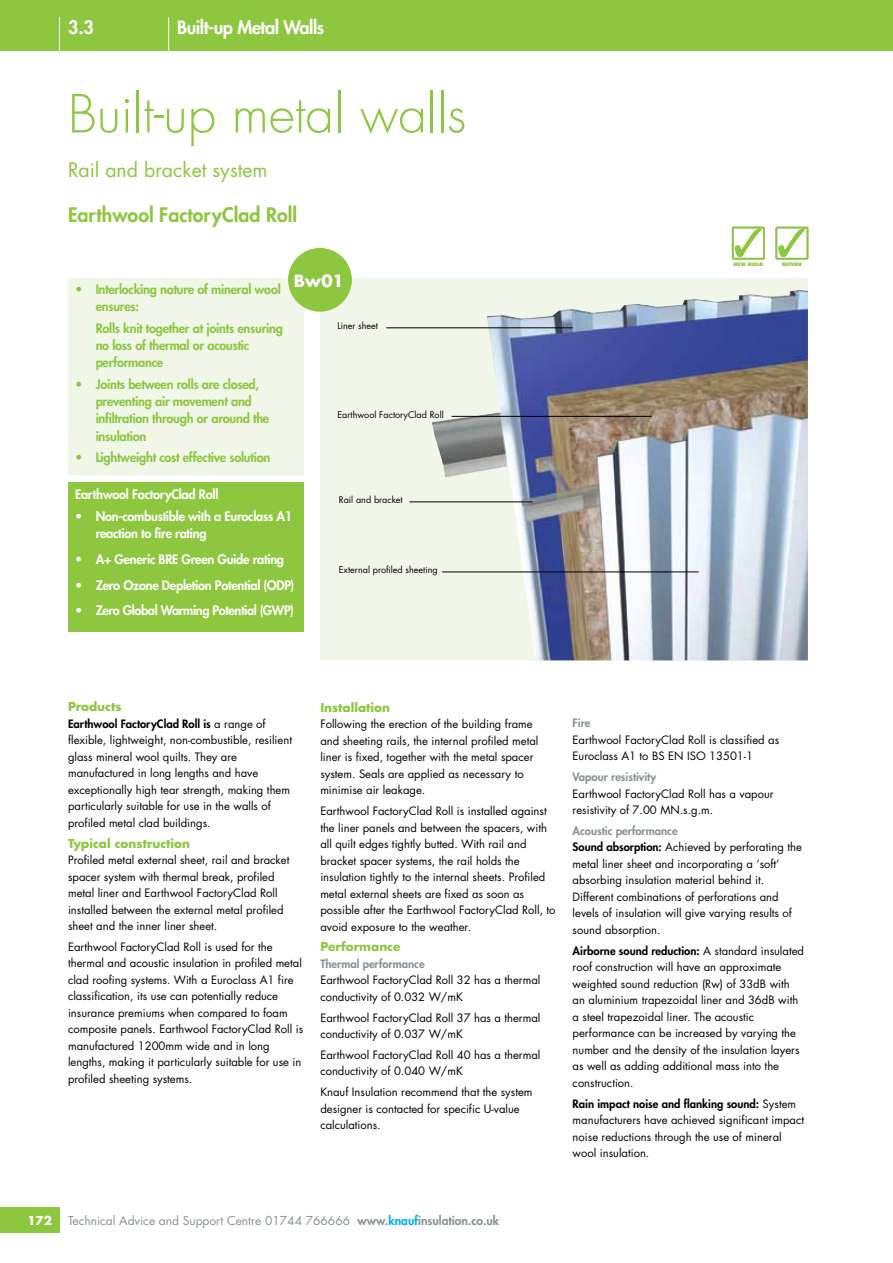
<style>
.page{position:relative;width:893px;height:1263px;background:#fff}
.page>*{position:absolute;margin:0;border:0;box-sizing:border-box;transform-origin:0 0}
.t1{font:300 51px "Futura LT";color:#8dc63f}
.t2{font:800 19.5px "Futura LT";color:#8dc63f}
.t3{font:19.5px "Futura LT";color:#8dc63f}
.t4{font:800 18px "Futura LT";letter-spacing:-.025em;color:#fff}
.t5{font:700 16.5px "Futura LT";color:#fff}
.t6{font:800 12.75px/17.2px "Futura LT";letter-spacing:-.02em;color:#8dc63f}
.t7{font:800 12.75px/17.2px "Futura LT";letter-spacing:-.02em;color:#fff}
.t8{font:12px "Futura LT";color:#869197}
.t9{font:700 12px "Futura LT";color:#8dc63f}
.t10{font:700 12px "Futura LT";color:#fff}
.t11{font:11.25px/16.5px "Futura LT";color:#000}
.t12{font:800 11.25px "Futura LT";color:#869197}
.t13{font:9px "Futura LT";color:#000}
.t14{font:800 4.65px "Futura LT";color:#8dc63f}
.s1{font-weight:800}
.s2{font-weight:800;color:#869197}
.s3{font-weight:800;color:#00aeef}
</style>
<div class="page">
<div style="left:0;top:1208px;width:60px;height:25px;background:#8dc63f"></div>
<div style="left:0;top:0;width:893px;height:51px;background:#8dc63f"></div>
<hr style="left:168px;top:17px;width:1px;height:34px;background:#fff">
<hr style="left:59px;top:17px;width:1px;height:34px;background:#fff">
<div style="left:68px;top:481px;width:236px;height:150px;background:#8dc63f"></div>
<div style="left:68px;top:278px;width:236px;height:197px;background:#f0f7e8"></div>
<svg style="left:320px;top:278px;width:488px;height:382px;background:#d6ddd8"></svg>
<img style="left:432px;top:290px;width:365px;height:269px">
<hr style="left:442px;top:572px;width:257px;height:1px;background:#000">
<hr style="left:386px;top:328px;width:187px;height:1px;background:#000">
<hr style="left:452px;top:416px;width:199px;height:1px;background:#000">
<div style="left:288px;top:248px;width:64px;height:64px;background:#8dc63f;border-radius:50%"></div>
<hr style="left:409px;top:502px;width:123px;height:1px;background:#000">
<div style="left:732px;top:227px;width:33px;height:33px;border:2px solid #8dc63f"></div>
<svg style="left:735px;top:229px;width:27px;height:28px"></svg>
<div style="left:775px;top:227px;width:33px;height:33px;border:2px solid #8dc63f"></div>
<svg style="left:778px;top:229px;width:27px;height:28px"></svg>
<h3 class="t4" style="left:68px;top:15px;width:28px">3.3</h3>
<h3 class="t4" style="left:177px;top:15px;width:149px">Built-up Metal Walls</h3>
<h1 class="t1" style="left:68px;top:83px;width:400px">Built-up metal walls</h1>
<h2 class="t3" style="left:68px;top:158px;width:201px">Rail and bracket system</h2>
<h2 class="t2" style="left:68px;top:202px;width:230px">Earthwool FactoryClad Roll</h2>
<h3 class="t5" style="left:294px;top:270px;width:52px">Bw01</h3>
<p class="t6" style="left:96px;top:281px;width:187px;text-indent:-21px">• Interlocking nature of mineral wool ensures:</p>
<p class="t6" style="left:96px;top:319px;width:189px">Rolls knit together at joints ensuring no loss of thermal or acoustic performance</p>
<p class="t6" style="left:96px;top:375px;width:175px;text-indent:-21px">• Joints between rolls are closed, preventing air movement and infiltration through or around the insulation</p>
<p class="t6" style="left:75px;top:449px;width:197px">• Lightweight cost effective solution</p>
<p class="t7" style="left:75px;top:486px;width:145px">Earthwool FactoryClad Roll</p>
<p class="t7" style="left:96px;top:507px;width:198px;text-indent:-21px">• Non-combustible with a Euroclass A1 reaction to fire rating</p>
<p class="t7" style="left:75px;top:550px;width:211px">• A+ Generic BRE Green Guide rating</p>
<p class="t7" style="left:75px;top:576px;width:221px">• Zero Ozone Depletion Potential (ODP)</p>
<p class="t7" style="left:75px;top:602px;width:220px">• Zero Global Warming Potential (GWP)</p>
<p class="t13" style="left:337px;top:320px;width:42px">Liner sheet</p>
<p class="t13" style="left:337px;top:409px;width:108px">Earthwool FactoryClad Roll</p>
<p class="t13" style="left:339px;top:493px;width:65px">Rail and bracket</p>
<p class="t13" style="left:339px;top:563px;width:100px">External profiled sheeting</p>
<p class="t14" style="left:733px;top:261px;width:31px">NEW BUILD</p>
<p class="t14" style="left:782px;top:261px;width:21px">REFURB</p>
<p class="t9" style="left:68px;top:699px;width:55px">Products</p>
<p class="t11" style="left:68px;top:715px;width:226px"><span class="s1">Earthwool FactoryClad Roll is</span> a range of flexible, lightweight, non-combustible, resilient glass mineral wool quilts. They are manufactured in long lengths and have exceptionally high tear strength, making them particularly suitable for use in the walls of profiled metal clad buildings.</p>
<p class="t9" style="left:68px;top:835px;width:123px">Typical construction</p>
<p class="t11" style="left:68px;top:852px;width:223px">Profiled metal external sheet, rail and bracket spacer system with thermal break, profiled metal liner and Earthwool FactoryClad Roll installed between the external metal profiled sheet and the inner liner sheet.</p>
<p class="t11" style="left:68px;top:938px;width:237px">Earthwool FactoryClad Roll is used for the thermal and acoustic insulation in profiled metal clad roofing systems. With a Euroclass A1 fire classification, its use can potentially reduce insurance premiums when compared to foam composite panels. Earthwool FactoryClad Roll is manufactured 1200mm wide and in long lengths, making it particularly suitable for use in profiled sheeting systems.</p>
<p class="t9" style="left:320px;top:699px;width:71px">Installation</p>
<p class="t11" style="left:320px;top:716px;width:220px">Following the erection of the building frame and sheeting rails, the internal profiled metal liner is fixed, together with the metal spacer system. Seals are applied as necessary to minimise air leakage.</p>
<p class="t11" style="left:320px;top:803px;width:237px">Earthwool FactoryClad Roll is installed against the liner panels and between the spacers, with all quilt edges tightly butted. With rail and bracket spacer systems, the rail holds the insulation tightly to the internal sheets. Profiled metal external sheets are fixed as soon as possible after the Earthwool FactoryClad Roll, to avoid exposure to the weather.</p>
<p class="t9" style="left:320px;top:939px;width:82px">Performance</p>
<p class="t12" style="left:320px;top:956px;width:106px">Thermal performance</p>
<p class="t11" style="left:320px;top:972px;width:222px">Earthwool FactoryClad Roll 32 has a thermal conductivity of 0.032 W/mK</p>
<p class="t11" style="left:320px;top:1009px;width:222px">Earthwool FactoryClad Roll 37 has a thermal conductivity of 0.037 W/mK</p>
<p class="t11" style="left:320px;top:1046px;width:222px">Earthwool FactoryClad Roll 40 has a thermal conductivity of 0.040 W/mK</p>
<p class="t11" style="left:320px;top:1084px;width:214px">Knauf Insulation recommend that the system designer is contacted for specific U-value calculations.</p>
<p class="t12" style="left:573px;top:716px;width:19px">Fire</p>
<p class="t11" style="left:573px;top:732px;width:208px">Earthwool FactoryClad Roll is classified as<br>Euroclass A1 to BS EN ISO 13501-1</p>
<p class="t12" style="left:573px;top:769px;width:85px">Vapour resistivity</p>
<p class="t11" style="left:573px;top:785px;width:202px">Earthwool FactoryClad Roll has a vapour resistivity of 7.00 MN.s.g.m.</p>
<p class="t11" style="left:573px;top:823px;width:231px"><span class="s2">Acoustic performance<br></span><span class="s1">Sound absorption:</span> Achieved by perforating the metal liner sheet and incorporating a ‘soft’ absorbing insulation material behind it.<br>Different combinations of perforations and levels of insulation will give varying results of sound absorption.</p>
<p class="t11" style="left:573px;top:942px;width:233px"><span class="s1">Airborne sound reduction:</span> A standard insulated roof construction will have an approximate weighted sound reduction (Rw) of 33dB with an aluminium trapezoidal liner and 36dB with a steel trapezoidal liner. The acoustic performance can be increased by varying the number and the density of the insulation layers as well as adding additional mass into the construction.</p>
<p class="t11" style="left:573px;top:1095px;width:233px"><span class="s1">Rain impact noise and flanking sound:</span> System manufacturers have achieved significant impact noise reductions through the use of mineral wool insulation.</p>
<p class="t10" style="left:27px;top:1213px;width:26px">172</p>
<p class="t8" style="left:68px;top:1213px;width:433px">Technical Advice and Support Centre 01744 766666 <span class="s1">www.</span><span class="s3">knauf</span><span class="s1">insulation.co.uk</span></p>
</div>
